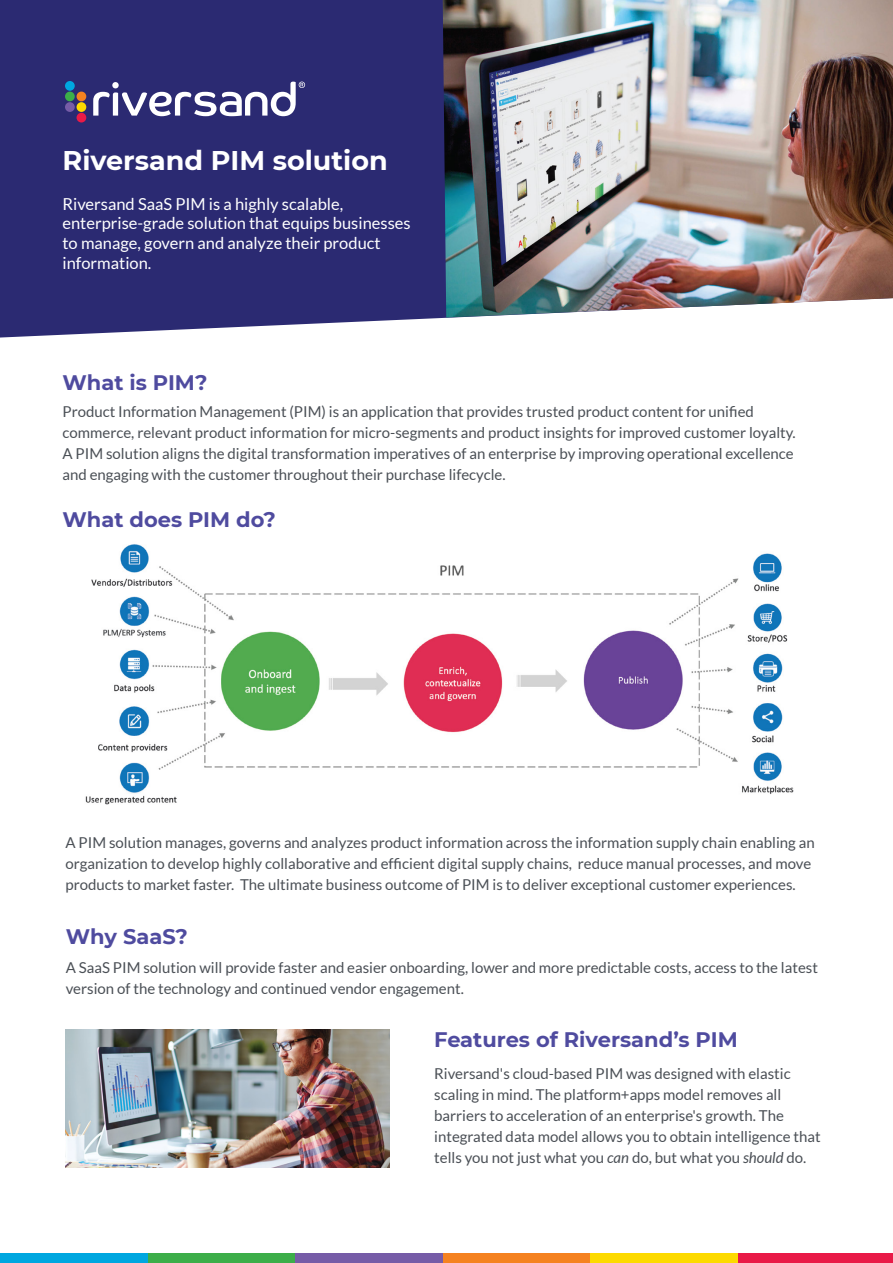
<style>
.page{position:relative;width:893px;height:1263px;background:#fff}
.page>*{position:absolute;margin:0;border:0;box-sizing:border-box;transform-origin:0 0}
.t1{font:700 27px "Montserrat";color:#fff}
.t2{font:700 21px "Montserrat";color:#4f4b9f}
.t3{font:16.5px/19.8px "Lato";color:#fff}
.t4{font:15px/21px "Lato";color:#4a4f55}
.s1{font-style:italic}
</style>
<div class="page">
<img style="left:85px;top:544px;width:709px;height:261px">
<div style="left:0;top:0;width:463px;height:338px;background:#2b2a72"></div>
<div style="left:0;top:1253px;width:155px;height:10px;background:#00a7e0"></div>
<div style="left:148px;top:1253px;width:154px;height:10px;background:#3cae49"></div>
<div style="left:295px;top:1253px;width:155px;height:10px;background:#765ca7"></div>
<div style="left:443px;top:1253px;width:155px;height:10px;background:#f58220"></div>
<div style="left:591px;top:1253px;width:154px;height:10px;background:#fdda00"></div>
<div style="left:738px;top:1253px;width:155px;height:10px;background:#e91a47"></div>
<img style="left:66px;top:1030px;width:324px;height:137px">
<div style="left:65px;top:81px;width:10px;height:10px;background:#00a7e0;border-radius:50%"></div>
<div style="left:65px;top:92px;width:10px;height:9px;background:#3cae49;border-radius:50%"></div>
<div style="left:65px;top:102px;width:10px;height:10px;background:#765ca7;border-radius:50%"></div>
<div style="left:77px;top:92px;width:9px;height:9px;background:#f58220;border-radius:50%"></div>
<div style="left:77px;top:102px;width:9px;height:10px;background:#fdda00;border-radius:50%"></div>
<div style="left:77px;top:113px;width:9px;height:9px;background:#e91a47;border-radius:50%"></div>
<svg style="left:93px;top:82px;width:212px;height:34px"></svg>
<img style="left:443px;top:0;width:450px;height:317px">
<h1 class="t1" style="left:63px;top:141px;width:327px">Riversand PIM solution</h1>
<p class="t3" style="left:62px;top:194px;width:350px">Riversand SaaS PIM is a highly scalable, enterprise-grade solution that equips businesses to manage, govern and analyze their product information.</p>
<h2 class="t2" style="left:63px;top:368px;width:146px">What is PIM?</h2>
<p class="t4" style="left:63px;top:401px;width:735px">Product Information Management (PIM) is an application that provides trusted product content for unified commerce, relevant product information for micro-segments and product insights for improved customer loyalty.<br>A PIM solution aligns the digital transformation imperatives of an enterprise by improving operational excellence and engaging with the customer throughout their purchase lifecycle.</p>
<h2 class="t2" style="left:62px;top:505px;width:215px">What does PIM do?</h2>
<p class="t4" style="left:65px;top:832px;width:751px">A PIM solution manages, governs and analyzes product information across the information supply chain enabling an organization to develop highly collaborative and efficient digital supply chains, reduce manual processes, and move products to market faster. The ultimate business outcome of PIM is to deliver exceptional customer experiences.</p>
<h2 class="t2" style="left:66px;top:921px;width:123px">Why SaaS?</h2>
<p class="t4" style="left:66px;top:956px;width:754px">A SaaS PIM solution will provide faster and easier onboarding, lower and more predictable costs, access to the latest version of the technology and continued vendor engagement.</p>
<h2 class="t2" style="left:434px;top:1024px;width:305px">Features of Riversand’s PIM</h2>
<p class="t4" style="left:434px;top:1063px;width:388px">Riversand's cloud-based PIM was designed with elastic scaling in mind. The platform+apps model removes all barriers to acceleration of an enterprise's growth. The integrated data model allows you to obtain intelligence that tells you not just what you <span class="s1">can</span> do, but what you <span class="s1">should</span> do.</p>
</div>
